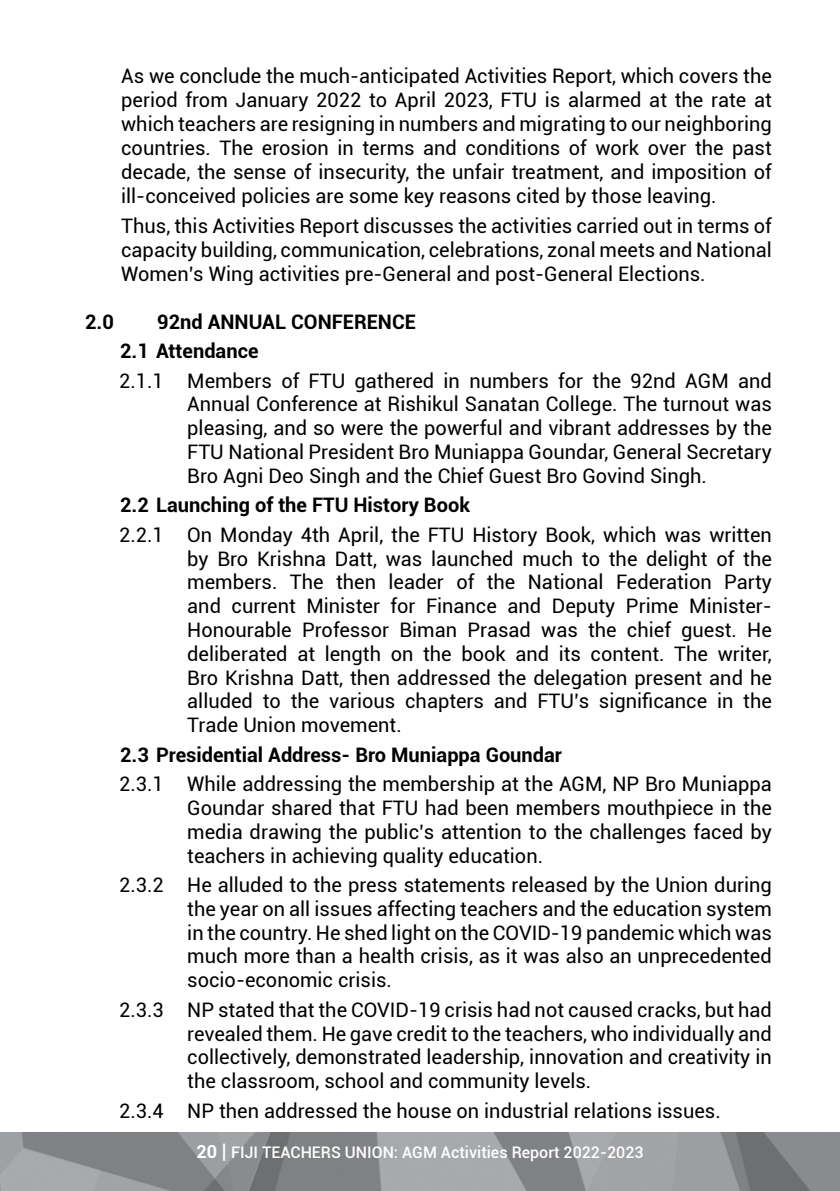
<style>
.page{position:relative;width:840px;height:1191px;background:#fff}
.page>*{position:absolute;margin:0;border:0;box-sizing:border-box;transform-origin:0 0}
.t1{font:20px/23.8px "Roboto";color:#000;text-align:justify}
.t2{font:700 20px/29.4px "Roboto";color:#000}
.t3{font:500 16px "Roboto";color:#fff}
.s1{font-weight:700;font-size:18px}
.s2{font-weight:400;font-size:20px}
</style>
<div class="page">
<img style="left:0;top:1132px;width:839px;height:59px">
<p class="t1" style="left:121px;top:63px;width:651px">As we conclude the much-anticipated Activities Report, which covers the period from January 2022 to April 2023, FTU is alarmed at the rate at which teachers are resigning in numbers and migrating to our neighboring countries. The erosion in terms and conditions of work over the past decade, the sense of insecurity, the unfair treatment, and imposition of ill-conceived policies are some key reasons cited by those leaving.</p>
<p class="t1" style="left:121px;top:213px;width:651px">Thus, this Activities Report discusses the activities carried out in terms of capacity building, communication, celebrations, zonal meets and National Women’s Wing activities pre-General and post-General Elections.</p>
<p class="t2" style="left:85px;top:306px;width:30px">2.0</p>
<p class="t2" style="left:120px;top:306px;width:297px;text-indent:37px">92nd ANNUAL CONFERENCE<br>2.1 Attendance</p>
<p class="t1" style="left:187px;top:368px;width:585px;text-indent:-68px">2.1.1 Members of FTU gathered in numbers for the 92nd AGM and Annual Conference at Rishikul Sanatan College. The turnout was pleasing, and so were the powerful and vibrant addresses by the FTU National President Bro Muniappa Goundar, General Secretary Bro Agni Deo Singh and the Chief Guest Bro Govind Singh.</p>
<p class="t2" style="left:120px;top:489px;width:351px">2.2 Launching of the FTU History Book</p>
<p class="t1" style="left:187px;top:522px;width:585px;text-indent:-68px">2.2.1 On Monday 4th April, the FTU History Book, which was written by Bro Krishna Datt, was launched much to the delight of the members. The then leader of the National Federation Party and current Minister for Finance and Deputy Prime Minister-Honourable Professor Biman Prasad was the chief guest. He deliberated at length on the book and its content. The writer, Bro Krishna Datt, then addressed the delegation present and he alluded to the various chapters and FTU’s significance in the Trade Union movement.</p>
<p class="t2" style="left:120px;top:739px;width:443px">2.3 Presidential Address- Bro Muniappa Goundar</p>
<p class="t1" style="left:187px;top:771px;width:585px;text-indent:-68px">2.3.1 While addressing the membership at the AGM, NP Bro Muniappa Goundar shared that FTU had been members mouthpiece in the media drawing the public’s attention to the challenges faced by teachers in achieving quality education.</p>
<p class="t1" style="left:187px;top:872px;width:585px;text-indent:-68px">2.3.2 He alluded to the press statements released by the Union during the year on all issues affecting teachers and the education system in the country. He shed light on the COVID-19 pandemic which was much more than a health crisis, as it was also an unprecedented socio-economic crisis.</p>
<p class="t1" style="left:187px;top:997px;width:585px;text-indent:-68px">2.3.3 NP stated that the COVID-19 crisis had not caused cracks, but had revealed them. He gave credit to the teachers, who individually and collectively, demonstrated leadership, innovation and creativity in the classroom, school and community levels.</p>
<p class="t1" style="left:119px;top:1098px;width:602px">2.3.4 NP then addressed the house on industrial relations issues.</p>
<p class="t3" style="left:196px;top:1141px;width:448px"><span class="s1">20</span> <span class="s2">|</span> FIJI TEACHERS UNION: AGM Activities Report 2022-2023</p>
</div>
